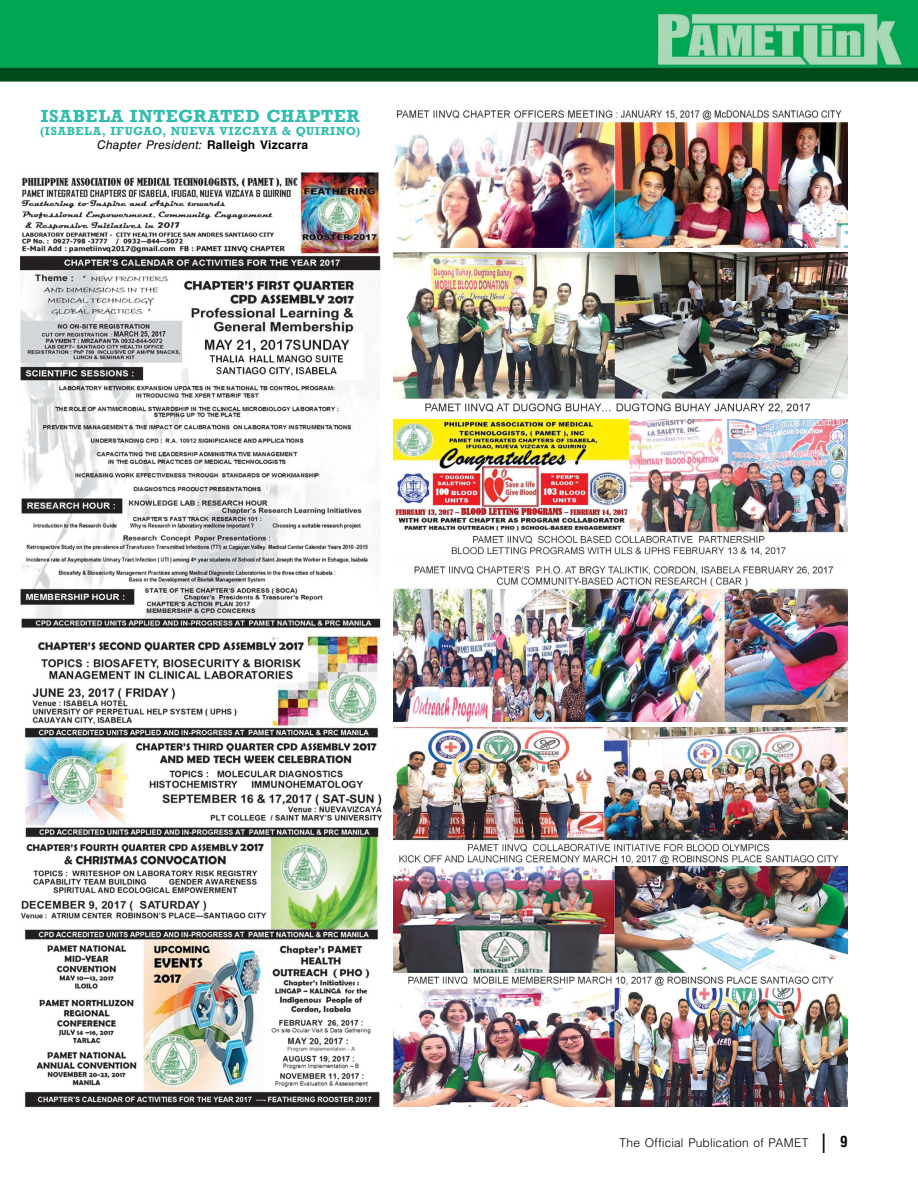
<style>
.page{position:relative;width:918px;height:1188px;background:#fff}
.page>*{position:absolute;margin:0;border:0;box-sizing:border-box;transform-origin:0 0}
.articles{font:700 18px "Rockwell";letter-spacing:.035em;color:#32bcad}
.articles-2{font:700 12px "Rockwell";letter-spacing:.05em;color:#32bcad}
.articles-3{font:italic 12px "Helvetica LT Std";letter-spacing:.015em;color:#000}
.t1{font:300 12px "Helvetica LT Std";letter-spacing:.01em;color:#000}
.s1{font-weight:700;font-style:normal}
.s2{font-size:27px}
.s3{font-weight:700;font-stretch:condensed;font-size:15px}
</style>
<div class="page">
<img style="left:0;top:0;width:918px;height:81px">
<img style="left:20px;top:172px;width:360px;height:456px">
<img style="left:21px;top:635px;width:361px;height:473px">
<img style="left:394px;top:108px;width:454px;height:139px">
<img style="left:394px;top:253px;width:454px;height:161px">
<img style="left:394px;top:420px;width:454px;height:136px">
<img style="left:394px;top:563px;width:454px;height:159px">
<img style="left:394px;top:728px;width:454px;height:136px">
<img style="left:394px;top:867px;width:454px;height:240px">
<p class="articles" style="left:41px;top:105px;width:320px">ISABELA INTEGRATED CHAPTER</p>
<p class="articles-2" style="left:40px;top:124px;width:322px">(ISABELA, IFUGAO, NUEVA VIZCAYA &amp; QUIRINO)</p>
<p class="articles-3" style="left:97px;top:138px;width:213px">Chapter President: <span class="s1">Ralleigh Vizcarra</span></p>
<p class="t1" style="left:620px;top:1135px;width:230px">The Official Publication of PAMET <span class="s2">l</span> <span class="s3">9</span></p>
</div>
